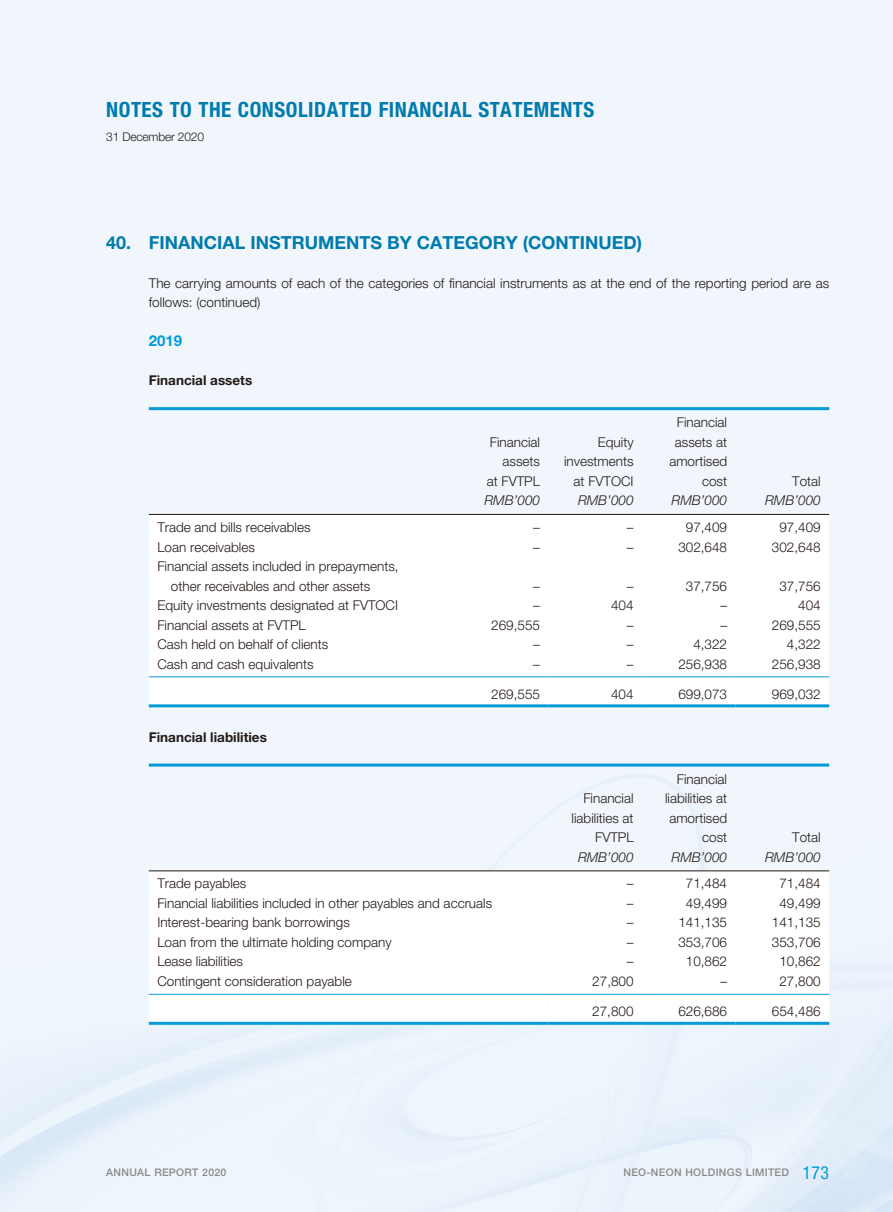
<style>
.page{position:relative;width:893px;height:1212px;background:#f0f6fc}
.page>*{position:absolute;margin:0;border:0;box-sizing:border-box;transform-origin:0 0}
.t1{font:700 condensed 21px "Helvetica Neue LT Std";letter-spacing:.025em;color:#007bad}
.t2{font:700 18px "Helvetica Neue LT Std";color:#007bad}
.t3{font:700 15px "Helvetica Neue LT Std";color:#039ad8}
.t4{font:300 13.5px/19.5px "Helvetica Neue LT Std";color:#231916;text-align:right}
.t5{font:italic 300 13.5px "Helvetica Neue LT Std";color:#231916}
.t6{font:700 13.5px "Helvetica Neue LT Std";color:#231916}
.t7{font:300 12px "Helvetica Neue LT Std";letter-spacing:-.015em;color:#231916}
.t8{font:500 10.5px "Helvetica Neue LT Std";letter-spacing:.03em;color:#898989}
.s1{font-weight:400;font-stretch:condensed;font-size:18px;color:#039ad8}
</style>
<div class="page">
<svg style="left:149px;top:515px;width:306px;height:189px"></svg>
<svg style="left:455px;top:515px;width:374px;height:189px"></svg>
<hr style="left:149px;top:514px;width:680px;height:1px;background:#231916">
<hr style="left:149px;top:407px;width:680px;height:3px;background:#039ad8">
<hr style="left:149px;top:676px;width:306px;height:1px;background:#039ad8">
<hr style="left:455px;top:676px;width:94px;height:1px;background:#039ad8">
<hr style="left:549px;top:676px;width:93px;height:1px;background:#039ad8">
<hr style="left:642px;top:676px;width:94px;height:1px;background:#039ad8">
<hr style="left:736px;top:676px;width:93px;height:1px;background:#039ad8">
<hr style="left:149px;top:704px;width:306px;height:3px;background:#039ad8">
<hr style="left:455px;top:704px;width:94px;height:3px;background:#039ad8">
<hr style="left:549px;top:704px;width:93px;height:3px;background:#039ad8">
<hr style="left:642px;top:704px;width:94px;height:3px;background:#039ad8">
<hr style="left:736px;top:704px;width:93px;height:3px;background:#039ad8">
<svg style="left:149px;top:871px;width:400px;height:151px"></svg>
<svg style="left:549px;top:871px;width:280px;height:151px"></svg>
<hr style="left:149px;top:870px;width:680px;height:1px;background:#231916">
<hr style="left:149px;top:763px;width:680px;height:3px;background:#039ad8">
<hr style="left:149px;top:994px;width:400px;height:1px;background:#039ad8">
<hr style="left:549px;top:994px;width:93px;height:1px;background:#039ad8">
<hr style="left:642px;top:994px;width:94px;height:1px;background:#039ad8">
<hr style="left:736px;top:994px;width:93px;height:1px;background:#039ad8">
<hr style="left:149px;top:1022px;width:400px;height:3px;background:#039ad8">
<hr style="left:549px;top:1022px;width:93px;height:3px;background:#039ad8">
<hr style="left:642px;top:1022px;width:94px;height:3px;background:#039ad8">
<hr style="left:736px;top:1022px;width:93px;height:3px;background:#039ad8">
<h1 class="t1" style="left:106px;top:102px;width:490px">NOTES TO THE CONSOLIDATED FINANCIAL STATEMENTS</h1>
<p class="t7" style="left:106px;top:132px;width:99px">31 December 2020</p>
<h2 class="t2" style="left:106px;top:236px;width:537px">40. FINANCIAL INSTRUMENTS BY CATEGORY (CONTINUED)</h2>
<p class="t4" style="left:149px;top:275px;width:682px;text-align:left">The carrying amounts of each of the categories of financial instruments as at the end of the reporting period are as follows: (continued)</p>
<p class="t3" style="left:149px;top:336px;width:35px">2019</p>
<p class="t6" style="left:149px;top:376px;width:105px">Financial assets</p>
<p class="t4" style="left:487px;top:434px;width:55px">Financial assets<br>at FVTPL</p>
<p class="t4" style="left:564px;top:434px;width:71px">Equity investments at FVTOCI</p>
<p class="t4" style="left:669px;top:414px;width:59px">Financial assets at amortised cost</p>
<p class="t4" style="left:792px;top:473px;width:30px">Total</p>
<p class="t5" style="left:484px;top:496px;width:57px">RMB’000</p>
<p class="t5" style="left:578px;top:496px;width:57px">RMB’000</p>
<p class="t5" style="left:672px;top:496px;width:57px">RMB’000</p>
<p class="t5" style="left:765px;top:496px;width:57px">RMB’000</p>
<p class="t4" style="left:157px;top:519px;width:155px">Trade and bills receivables</p>
<p class="t4" style="left:533px;top:519px;width:8px">–</p>
<p class="t4" style="left:627px;top:519px;width:8px">–</p>
<p class="t4" style="left:686px;top:519px;width:43px">97,409</p>
<p class="t4" style="left:779px;top:519px;width:43px">97,409</p>
<p class="t4" style="left:157px;top:539px;width:99px">Loan receivables</p>
<p class="t4" style="left:533px;top:539px;width:8px">–</p>
<p class="t4" style="left:627px;top:539px;width:8px">–</p>
<p class="t4" style="left:678px;top:539px;width:50px">302,648</p>
<p class="t4" style="left:772px;top:539px;width:50px">302,648</p>
<p class="t4" style="left:171px;top:558px;width:229px;text-align:left;text-indent:-14px">Financial assets included in prepayments, other receivables and other assets</p>
<p class="t4" style="left:533px;top:578px;width:8px">–</p>
<p class="t4" style="left:627px;top:578px;width:8px">–</p>
<p class="t4" style="left:686px;top:578px;width:43px">37,756</p>
<p class="t4" style="left:779px;top:578px;width:43px">37,756</p>
<p class="t4" style="left:157px;top:597px;width:242px">Equity investments designated at FVTOCI</p>
<p class="t4" style="left:533px;top:597px;width:8px">–</p>
<p class="t4" style="left:611px;top:597px;width:24px">404</p>
<p class="t4" style="left:720px;top:597px;width:8px">–</p>
<p class="t4" style="left:798px;top:597px;width:24px">404</p>
<p class="t4" style="left:157px;top:617px;width:150px">Financial assets at FVTPL</p>
<p class="t4" style="left:491px;top:617px;width:50px">269,555</p>
<p class="t4" style="left:627px;top:617px;width:8px">–</p>
<p class="t4" style="left:720px;top:617px;width:8px">–</p>
<p class="t4" style="left:772px;top:617px;width:50px">269,555</p>
<p class="t4" style="left:157px;top:636px;width:173px">Cash held on behalf of clients</p>
<p class="t4" style="left:533px;top:636px;width:8px">–</p>
<p class="t4" style="left:627px;top:636px;width:8px">–</p>
<p class="t4" style="left:693px;top:636px;width:35px">4,322</p>
<p class="t4" style="left:787px;top:636px;width:35px">4,322</p>
<p class="t4" style="left:157px;top:656px;width:158px">Cash and cash equivalents</p>
<p class="t4" style="left:533px;top:656px;width:8px">–</p>
<p class="t4" style="left:627px;top:656px;width:8px">–</p>
<p class="t4" style="left:678px;top:656px;width:50px">256,938</p>
<p class="t4" style="left:772px;top:656px;width:50px">256,938</p>
<p class="t4" style="left:491px;top:686px;width:50px">269,555</p>
<p class="t4" style="left:611px;top:686px;width:24px">404</p>
<p class="t4" style="left:678px;top:686px;width:50px">699,073</p>
<p class="t4" style="left:772px;top:686px;width:50px">969,032</p>
<p class="t6" style="left:149px;top:732px;width:120px">Financial liabilities</p>
<p class="t4" style="left:572px;top:790px;width:63px">Financial liabilities at<br>FVTPL</p>
<p class="t4" style="left:665px;top:771px;width:63px">Financial liabilities at amortised cost</p>
<p class="t4" style="left:792px;top:829px;width:30px">Total</p>
<p class="t5" style="left:578px;top:852px;width:57px">RMB’000</p>
<p class="t5" style="left:672px;top:852px;width:57px">RMB’000</p>
<p class="t5" style="left:765px;top:852px;width:57px">RMB’000</p>
<p class="t4" style="left:157px;top:875px;width:91px">Trade payables</p>
<p class="t4" style="left:627px;top:875px;width:8px">–</p>
<p class="t4" style="left:686px;top:875px;width:43px">71,484</p>
<p class="t4" style="left:779px;top:875px;width:43px">71,484</p>
<p class="t4" style="left:157px;top:895px;width:336px">Financial liabilities included in other payables and accruals</p>
<p class="t4" style="left:627px;top:895px;width:8px">–</p>
<p class="t4" style="left:686px;top:895px;width:43px">49,499</p>
<p class="t4" style="left:779px;top:895px;width:43px">49,499</p>
<p class="t4" style="left:157px;top:914px;width:194px">Interest-bearing bank borrowings</p>
<p class="t4" style="left:627px;top:914px;width:8px">–</p>
<p class="t4" style="left:678px;top:914px;width:50px">141,135</p>
<p class="t4" style="left:772px;top:914px;width:50px">141,135</p>
<p class="t4" style="left:157px;top:934px;width:236px">Loan from the ultimate holding company</p>
<p class="t4" style="left:627px;top:934px;width:8px">–</p>
<p class="t4" style="left:678px;top:934px;width:50px">353,706</p>
<p class="t4" style="left:772px;top:934px;width:50px">353,706</p>
<p class="t4" style="left:157px;top:953px;width:87px">Lease liabilities</p>
<p class="t4" style="left:627px;top:953px;width:8px">–</p>
<p class="t4" style="left:686px;top:953px;width:43px">10,862</p>
<p class="t4" style="left:779px;top:953px;width:43px">10,862</p>
<p class="t4" style="left:157px;top:973px;width:196px">Contingent consideration payable</p>
<p class="t4" style="left:592px;top:973px;width:43px">27,800</p>
<p class="t4" style="left:720px;top:973px;width:8px">–</p>
<p class="t4" style="left:779px;top:973px;width:43px">27,800</p>
<p class="t4" style="left:592px;top:1003px;width:43px">27,800</p>
<p class="t4" style="left:678px;top:1003px;width:50px">626,686</p>
<p class="t4" style="left:772px;top:1003px;width:50px">654,486</p>
<p class="t8" style="left:106px;top:1168px;width:122px">ANNUAL REPORT 2020</p>
<p class="t8" style="left:623px;top:1168px;width:207px">NEO-NEON HOLDINGS LIMITED <span class="s1">173</span></p>
</div>
